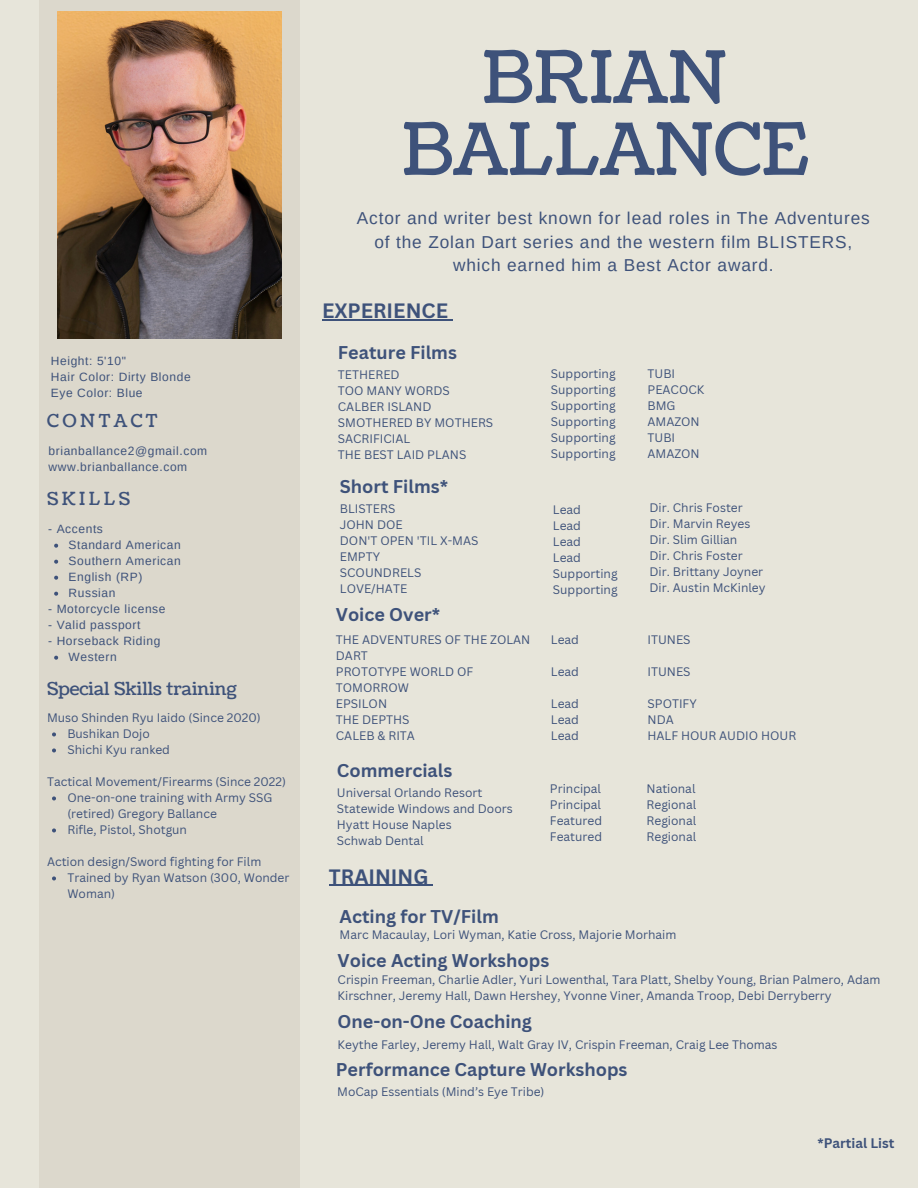
<style>
.page{position:relative;width:918px;height:1188px;background:#e7e5da}
.page>*{position:absolute;margin:0;border:0;box-sizing:border-box;transform-origin:0 0}
.t1{font:72px/72px "Coustard";color:#3e527a;text-align:center}
.t2{font:700 20.25px "Canva Sans";color:#3e527a}
.t3{font:700 18px "Canva Sans";color:#3e527a}
.t4{font:18px "Coustard";color:#3e527a}
.t5{font:18px "Coustard";letter-spacing:.19em;color:#3e527a}
.t6{font:17.25px/23.7px "Arimo";letter-spacing:.05em;color:#3e527a;text-align:center}
.t7{font:700 13.5px "Canva Sans";color:#3e527a}
.t8{font:12px/16px "Canva Sans";color:#3e527a}
.t9{font:12px "Arimo";letter-spacing:.05em;color:#3e527a}
</style>
<div class="page">
<div style="left:39px;top:0;width:261px;height:1188px;background:#dcd8cc"></div>
<img style="left:57px;top:12px;width:224px;height:326px">
<svg style="left:54px;top:544px;width:4px;height:4px"></svg>
<svg style="left:54px;top:560px;width:4px;height:4px"></svg>
<svg style="left:54px;top:576px;width:4px;height:4px"></svg>
<svg style="left:54px;top:592px;width:4px;height:4px"></svg>
<svg style="left:54px;top:656px;width:4px;height:4px"></svg>
<hr style="left:322px;top:319px;width:126px;height:1px;background:#3e527a">
<hr style="left:329px;top:885px;width:99px;height:1px;background:#3e527a">
<svg style="left:52px;top:732px;width:4px;height:4px"></svg>
<svg style="left:52px;top:748px;width:4px;height:4px"></svg>
<svg style="left:52px;top:796px;width:4px;height:4px"></svg>
<svg style="left:52px;top:828px;width:4px;height:4px"></svg>
<svg style="left:52px;top:876px;width:4px;height:4px"></svg>
<p class="t9" style="left:51px;top:354px;width:77px">Height: 5'10"</p>
<p class="t9" style="left:51px;top:370px;width:141px">Hair Color: Dirty Blonde</p>
<p class="t9" style="left:51px;top:386px;width:93px">Eye Color: Blue</p>
<p class="t5" style="left:47px;top:409px;width:112px">CONTACT</p>
<p class="t9" style="left:49px;top:444px;width:160px">brianballance2@gmail.com</p>
<p class="t9" style="left:49px;top:460px;width:140px">www.brianballance.com</p>
<p class="t4" style="left:47px;top:486px;width:85px">SKILLS</p>
<p class="t9" style="left:69px;top:538px;width:114px">Standard American</p>
<p class="t9" style="left:69px;top:554px;width:114px">Southern American</p>
<p class="t9" style="left:69px;top:570px;width:75px">English (RP)</p>
<p class="t9" style="left:69px;top:586px;width:48px">Russian</p>
<p class="t9" style="left:48px;top:522px;width:56px">- Accents</p>
<p class="t9" style="left:48px;top:602px;width:119px">- Motorcycle license</p>
<p class="t9" style="left:48px;top:618px;width:94px">- Valid passport</p>
<p class="t9" style="left:48px;top:634px;width:114px">- Horseback Riding</p>
<p class="t9" style="left:69px;top:650px;width:50px">Western</p>
<p class="t4" style="left:47px;top:677px;width:191px">Special Skills training</p>
<p class="t8" style="left:67px;top:726px;width:84px">Bushikan Dojo</p>
<p class="t8" style="left:67px;top:742px;width:104px">Shichi Kyu ranked</p>
<p class="t8" style="left:67px;top:790px;width:207px">One-on-one training with Army SSG (retired) Gregory Ballance</p>
<p class="t8" style="left:67px;top:822px;width:121px">Rifle, Pistol, Shotgun</p>
<p class="t8" style="left:67px;top:870px;width:224px">Trained by Ryan Watson (300, Wonder<br>Woman)</p>
<p class="t8" style="left:47px;top:710px;width:215px">Muso Shinden Ryu Iaido (Since 2020)</p>
<p class="t8" style="left:47px;top:774px;width:240px">Tactical Movement/Firearms (Since 2022)</p>
<p class="t8" style="left:47px;top:854px;width:216px">Action design/Sword fighting for Film</p>
<p class="t1" style="left:402px;top:44px;width:408px">BRIAN<br>BALLANCE</p>
<p class="t6" style="left:357px;top:206px;width:514px">Actor and writer best known for lead roles in The Adventures of the Zolan Dart series and the western film BLISTERS, which earned him a Best Actor award.</p>
<p class="t2" style="left:322px;top:296px;width:128px">EXPERIENCE</p>
<p class="t3" style="left:338px;top:340px;width:121px">Feature Films</p>
<p class="t8" style="left:338px;top:366px;width:63px">TETHERED</p>
<p class="t8" style="left:338px;top:382px;width:113px">TOO MANY WORDS</p>
<p class="t8" style="left:338px;top:398px;width:95px">CALBER ISLAND</p>
<p class="t8" style="left:338px;top:414px;width:157px">SMOTHERED BY MOTHERS</p>
<p class="t8" style="left:338px;top:430px;width:74px">SACRIFICIAL</p>
<p class="t8" style="left:338px;top:446px;width:130px">THE BEST LAID PLANS</p>
<p class="t3" style="left:340px;top:474px;width:110px">Short Films*</p>
<p class="t8" style="left:340px;top:501px;width:57px">BLISTERS</p>
<p class="t8" style="left:340px;top:517px;width:64px">JOHN DOE</p>
<p class="t8" style="left:340px;top:533px;width:140px">DON'T OPEN 'TIL X-MAS</p>
<p class="t8" style="left:340px;top:549px;width:42px">EMPTY</p>
<p class="t8" style="left:340px;top:565px;width:83px">SCOUNDRELS</p>
<p class="t8" style="left:340px;top:581px;width:69px">LOVE/HATE</p>
<p class="t3" style="left:336px;top:602px;width:106px">Voice Over*</p>
<p class="t8" style="left:336px;top:631px;width:196px">THE ADVENTURES OF THE ZOLAN<br>DART</p>
<p class="t8" style="left:336px;top:663px;width:139px">PROTOTYPE WORLD OF<br>TOMORROW</p>
<p class="t8" style="left:336px;top:695px;width:53px">EPSILON</p>
<p class="t8" style="left:336px;top:711px;width:75px">THE DEPTHS</p>
<p class="t8" style="left:336px;top:727px;width:81px">CALEB &amp; RITA</p>
<p class="t3" style="left:337px;top:757px;width:117px">Commercials</p>
<p class="t8" style="left:337px;top:784px;width:147px">Universal Orlando Resort</p>
<p class="t8" style="left:337px;top:800px;width:177px">Statewide Windows and Doors</p>
<p class="t8" style="left:337px;top:816px;width:116px">Hyatt House Naples</p>
<p class="t8" style="left:337px;top:832px;width:88px">Schwab Dental</p>
<p class="t8" style="left:551px;top:365px;width:66px">Supporting</p>
<p class="t8" style="left:551px;top:381px;width:66px">Supporting</p>
<p class="t8" style="left:551px;top:397px;width:66px">Supporting</p>
<p class="t8" style="left:551px;top:413px;width:66px">Supporting</p>
<p class="t8" style="left:551px;top:429px;width:66px">Supporting</p>
<p class="t8" style="left:551px;top:445px;width:66px">Supporting</p>
<p class="t8" style="left:553px;top:502px;width:30px">Lead</p>
<p class="t8" style="left:553px;top:518px;width:30px">Lead</p>
<p class="t8" style="left:553px;top:534px;width:30px">Lead</p>
<p class="t8" style="left:553px;top:550px;width:30px">Lead</p>
<p class="t8" style="left:553px;top:566px;width:66px">Supporting</p>
<p class="t8" style="left:553px;top:582px;width:66px">Supporting</p>
<p class="t8" style="left:551px;top:631px;width:30px">Lead</p>
<p class="t8" style="left:551px;top:663px;width:30px">Lead</p>
<p class="t8" style="left:551px;top:695px;width:30px">Lead</p>
<p class="t8" style="left:551px;top:711px;width:30px">Lead</p>
<p class="t8" style="left:551px;top:727px;width:30px">Lead</p>
<p class="t8" style="left:550px;top:780px;width:53px">Principal</p>
<p class="t8" style="left:550px;top:796px;width:53px">Principal</p>
<p class="t8" style="left:550px;top:812px;width:54px">Featured</p>
<p class="t8" style="left:550px;top:828px;width:54px">Featured</p>
<p class="t8" style="left:648px;top:365px;width:29px">TUBI</p>
<p class="t8" style="left:648px;top:381px;width:58px">PEACOCK</p>
<p class="t8" style="left:648px;top:397px;width:29px">BMG</p>
<p class="t8" style="left:648px;top:413px;width:54px">AMAZON</p>
<p class="t8" style="left:648px;top:429px;width:29px">TUBI</p>
<p class="t8" style="left:648px;top:445px;width:54px">AMAZON</p>
<p class="t8" style="left:650px;top:499px;width:95px">Dir. Chris Foster</p>
<p class="t8" style="left:650px;top:515px;width:102px">Dir. Marvin Reyes</p>
<p class="t8" style="left:650px;top:531px;width:89px">Dir. Slim Gillian</p>
<p class="t8" style="left:650px;top:547px;width:95px">Dir. Chris Foster</p>
<p class="t8" style="left:650px;top:563px;width:115px">Dir. Brittany Joyner</p>
<p class="t8" style="left:650px;top:579px;width:118px">Dir. Austin McKinley</p>
<p class="t8" style="left:648px;top:631px;width:45px">ITUNES</p>
<p class="t8" style="left:648px;top:663px;width:45px">ITUNES</p>
<p class="t8" style="left:648px;top:695px;width:51px">SPOTIFY</p>
<p class="t8" style="left:648px;top:711px;width:28px">NDA</p>
<p class="t8" style="left:648px;top:727px;width:150px">HALF HOUR AUDIO HOUR</p>
<p class="t8" style="left:647px;top:781px;width:50px">National</p>
<p class="t8" style="left:647px;top:797px;width:51px">Regional</p>
<p class="t8" style="left:647px;top:813px;width:51px">Regional</p>
<p class="t8" style="left:647px;top:829px;width:51px">Regional</p>
<p class="t2" style="left:329px;top:862px;width:101px">TRAINING</p>
<p class="t3" style="left:340px;top:903px;width:161px">Acting for TV/Film</p>
<p class="t8" style="left:340px;top:927px;width:338px">Marc Macaulay, Lori Wyman, Katie Cross, Majorie Morhaim</p>
<p class="t3" style="left:338px;top:948px;width:213px">Voice Acting Workshops</p>
<p class="t8" style="left:338px;top:972px;width:544px">Crispin Freeman, Charlie Adler, Yuri Lowenthal, Tara Platt, Shelby Young, Brian Palmero, Adam<br>Kirschner, Jeremy Hall, Dawn Hershey, Yvonne Viner, Amanda Troop, Debi Derryberry</p>
<p class="t3" style="left:338px;top:1009px;width:196px">One-on-One Coaching</p>
<p class="t8" style="left:338px;top:1036px;width:442px">Keythe Farley, Jeremy Hall, Walt Gray IV, Crispin Freeman, Craig Lee Thomas</p>
<p class="t3" style="left:336px;top:1057px;width:293px">Performance Capture Workshops</p>
<p class="t8" style="left:337px;top:1083px;width:209px">MoCap Essentials (Mind’s Eye Tribe)</p>
<p class="t7" style="left:817px;top:1134px;width:79px">*Partial List</p>
</div>
